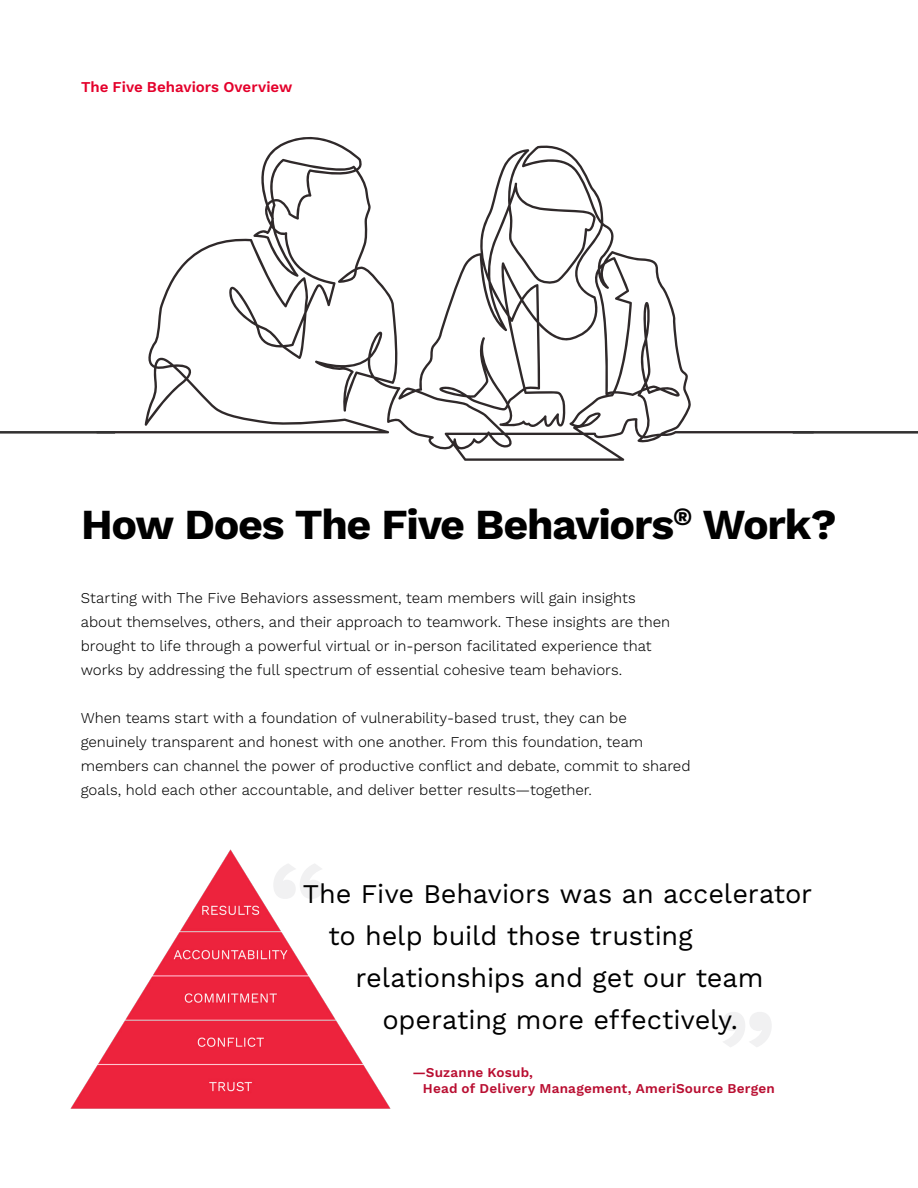
<style>
.page{position:relative;width:918px;height:1188px;background:#fff}
.page>*{position:absolute;margin:0;border:0;box-sizing:border-box;transform-origin:0 0}
.t1{font:700 42.75px "Work Sans";letter-spacing:-.03em;color:#000}
.t2{font:27px "Work Sans";letter-spacing:-.005em;color:#000}
.t3{font:300 15px/24px "Work Sans";letter-spacing:-.005em;color:#000}
.t4{font:600 15px "Work Sans";color:#e4002b}
.t5{font:600 13.5px/16.2px "Work Sans";letter-spacing:.015em;color:#b90e31}
</style>
<div class="page">
<svg style="left:115px;top:136px;width:678px;height:325px"></svg>
<hr style="left:793px;top:431px;width:125px;height:3px;background:#323131">
<hr style="left:0;top:431px;width:115px;height:3px;background:#323131">
<svg style="left:723px;top:1012px;width:49px;height:35px"></svg>
<img style="left:70px;top:849px;width:321px;height:260px">
<p class="t4" style="left:81px;top:79px;width:213px">The Five Behaviors Overview</p>
<h1 class="t1" style="left:81px;top:500px;width:757px">How Does The Five Behaviors<sup>®</sup> Work?</h1>
<p class="t3" style="left:81px;top:586px;width:591px">Starting with The Five Behaviors assessment, team members will gain insights about themselves, others, and their approach to teamwork. These insights are then brought to life through a powerful virtual or in-person facilitated experience that works by addressing the full spectrum of essential cohesive team behaviors.</p>
<p class="t3" style="left:81px;top:706px;width:611px">When teams start with a foundation of vulnerability-based trust, they can be genuinely transparent and honest with one another. From this foundation, team members can channel the power of productive conflict and debate, commit to shared goals, hold each other accountable, and deliver better results—together.</p>
<h2 class="t2" style="left:303px;top:877px;width:511px">The Five Behaviors was an accelerator</h2>
<h2 class="t2" style="left:328px;top:919px;width:366px">to help build those trusting</h2>
<h2 class="t2" style="left:355px;top:961px;width:410px">relationships and get our team</h2>
<h2 class="t2" style="left:382px;top:1003px;width:357px">operating more effectively.</h2>
<p class="t5" style="left:423px;top:1065px;width:353px;text-indent:-11px">—Suzanne Kosub,<br>Head of Delivery Management, AmeriSource Bergen</p>
</div>
